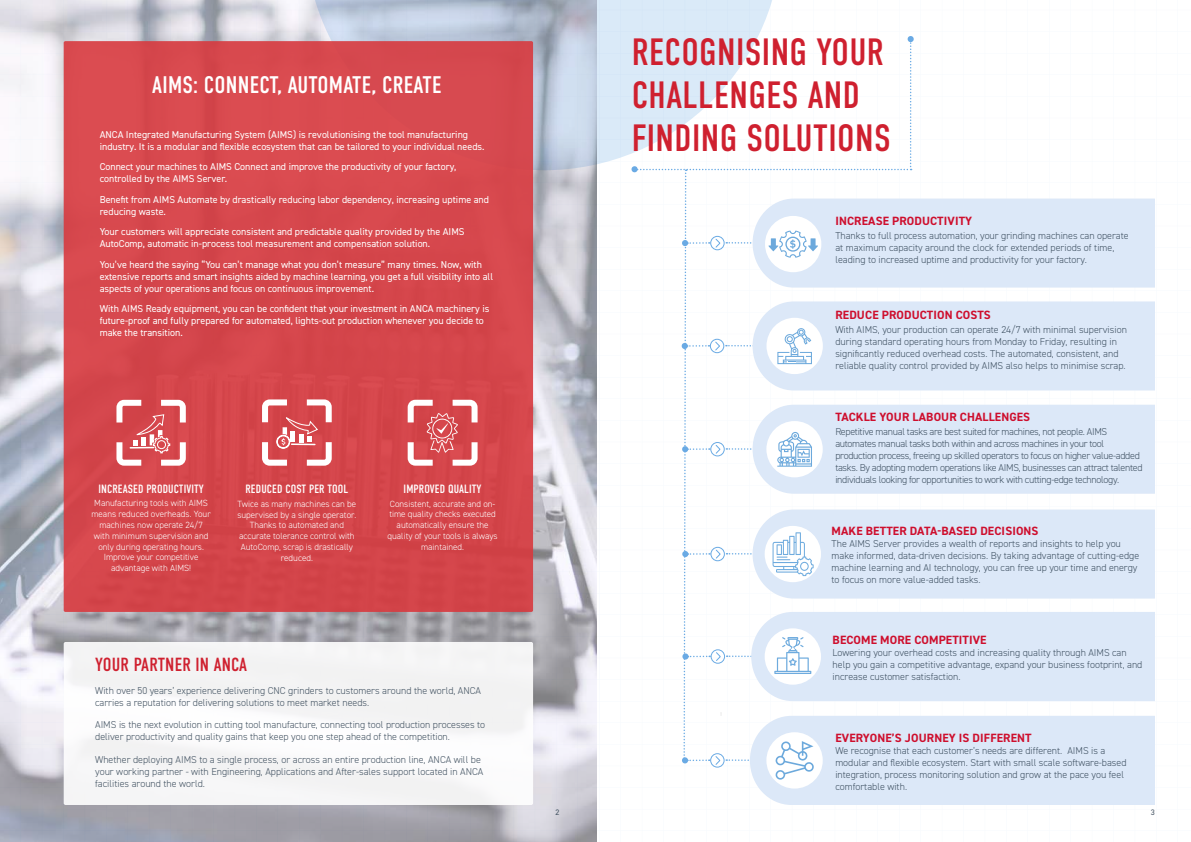
<style>
.page{position:relative;width:1191px;height:842px;background:#fff}
.page>*{position:absolute;margin:0;border:0;box-sizing:border-box;transform-origin:0 0}
.t1{font:38px/42.8px "DIN Condensed";letter-spacing:.01em;color:#cf202f}
.t2{font:24px "DIN Condensed";letter-spacing:.01em;color:#fff}
.t3{font:19px "DIN Condensed";letter-spacing:.01em;color:#cf202f}
.t4{font:700 12px "DIN2014";letter-spacing:.01em;color:#ce0e2d}
.t5{font:12px "DIN Condensed";letter-spacing:.01em;color:#fff}
.t6{font:300 10px/12px "DIN2014";color:#415364}
.t7{font:10px/12px "DIN2014";color:#fff}
.t8{font:300 10px/12px "DIN2014";color:#445463}
.t9{font:300 10px/12px "DIN2014";letter-spacing:-.03em;color:#415364}
.t10{font:300 9px/10.8px "DIN2014";color:#fff;text-align:center}
.t11{font:8px "DIN2014";color:#445463}
</style>
<div class="page">
<img style="left:0;top:0;width:596px;height:842px">
<svg style="left:305px;top:0;width:467px;height:170px;background:#c6d3e3"></svg>
<div style="left:64px;top:41px;width:469px;height:571px;background:#d6474c;border-radius:2px"></div>
<div style="left:64px;top:642px;width:469px;height:163px;background:#f5f5f5;border-radius:2px"></div>
<svg style="left:631px;top:36px;width:524px;height:769px"></svg>
<svg style="left:408px;top:400px;width:69px;height:66px"></svg>
<svg style="left:116px;top:400px;width:70px;height:66px"></svg>
<hr style="left:130px;top:447px;width:24px;height:2px;background:#fff">
<svg style="left:262px;top:399px;width:70px;height:67px"></svg>
<h2 class="t2" style="left:152px;top:72px;width:291px">AIMS: CONNECT, AUTOMATE, CREATE</h2>
<p class="t7" style="left:100px;top:128px;width:386px">ANCA Integrated Manufacturing System (AIMS) is revolutionising the tool manufacturing industry. It is a modular and flexible ecosystem that can be tailored to your individual needs.</p>
<p class="t7" style="left:100px;top:161px;width:358px">Connect your machines to AIMS Connect and improve the productivity of your factory, controlled by the AIMS Server.</p>
<p class="t7" style="left:100px;top:193px;width:391px">Benefit from AIMS Automate by drastically reducing labor dependency, increasing uptime and reducing waste.</p>
<p class="t7" style="left:100px;top:226px;width:366px">Your customers will appreciate consistent and predictable quality provided by the AIMS<br>AutoComp, automatic in-process tool measurement and compensation solution.</p>
<p class="t7" style="left:100px;top:258px;width:395px">You’ve heard the saying “You can’t manage what you don’t measure” many times. Now, with extensive reports and smart insights aided by machine learning, you get a full visibility into all aspects of your operations and focus on continuous improvement.</p>
<p class="t7" style="left:100px;top:303px;width:391px">With AIMS Ready equipment, you can be confident that your investment in ANCA machinery is future-proof and fully prepared for automated, lights-out production whenever you decide to make the transition.</p>
<p class="t5" style="left:98px;top:482px;width:107px">INCREASED PRODUCTIVITY</p>
<p class="t10" style="left:91px;top:498px;width:121px">Manufacturing tools with AIMS means reduced overheads. Your machines now operate 24/7 with minimum supervision and only during operating hours.<br>Improve your competitive advantage with AIMS!</p>
<p class="t5" style="left:245px;top:482px;width:104px">REDUCED COST PER TOOL</p>
<p class="t10" style="left:237px;top:498px;width:120px">Twice as many machines can be supervised by a single operator.<br>Thanks to automated and accurate tolerance control with<br>AutoComp, scrap is drastically reduced.</p>
<p class="t5" style="left:403px;top:482px;width:79px">IMPROVED QUALITY</p>
<p class="t10" style="left:387px;top:498px;width:112px">Consistent, accurate and on&shy;time quality checks executed automatically ensure the quality of your tools is always maintained.</p>
<h3 class="t3" style="left:95px;top:653px;width:153px">YOUR PARTNER IN ANCA</h3>
<p class="t8" style="left:95px;top:684px;width:387px">With over 50 years’ experience delivering CNC grinders to customers around the world, ANCA carries a reputation for delivering solutions to meet market needs.</p>
<p class="t8" style="left:95px;top:719px;width:391px">AIMS is the next evolution in cutting tool manufacture, connecting tool production processes to deliver productivity and quality gains that keep you one step ahead of the competition.</p>
<p class="t8" style="left:95px;top:753px;width:390px">Whether deploying AIMS to a single process, or across an entire production line, ANCA will be your working partner - with Engineering, Applications and After-sales support located in ANCA facilities around the world.</p>
<h1 class="t1" style="left:631px;top:32px;width:260px">RECOGNISING YOUR<br>CHALLENGES AND<br>FINDING SOLUTIONS</h1>
<p class="t4" style="left:835px;top:213px;width:138px">INCREASE PRODUCTIVITY</p>
<p class="t6" style="left:835px;top:230px;width:295px">Thanks to full process automation, your grinding machines can operate at maximum capacity around the clock for extended periods of time, leading to increased uptime and productivity for your factory.</p>
<p class="t4" style="left:835px;top:307px;width:157px">REDUCE PRODUCTION COSTS</p>
<p class="t6" style="left:835px;top:324px;width:293px">With AIMS, your production can operate 24/7 with minimal supervision during standard operating hours from Monday to Friday, resulting in significantly reduced overhead costs. The automated, consistent, and reliable quality control provided by AIMS also helps to minimise scrap.</p>
<p class="t4" style="left:835px;top:408px;width:196px">TACKLE YOUR LABOUR CHALLENGES</p>
<p class="t9" style="left:835px;top:425px;width:309px">Repetitive manual tasks are best suited for machines, not people. AIMS automates manual tasks both within and across machines in your tool production process, freeing up skilled operators to focus on higher value-added tasks. By adopting modern operations like AIMS, businesses can attract talented individuals looking for opportunities to work with cutting-edge technology.</p>
<p class="t4" style="left:831px;top:523px;width:208px">MAKE BETTER DATA-BASED DECISIONS</p>
<p class="t6" style="left:831px;top:538px;width:309px">The AIMS Server provides a wealth of reports and insights to help you make informed, data-driven decisions. By taking advantage of cutting-edge machine learning and AI technology, you can free up your time and energy to focus on more value-added tasks.</p>
<p class="t4" style="left:832px;top:632px;width:155px">BECOME MORE COMPETITIVE</p>
<p class="t6" style="left:832px;top:647px;width:311px">Lowering your overhead costs and increasing quality through AIMS can help you gain a competitive advantage, expand your business footprint, and increase customer satisfaction.</p>
<p class="t4" style="left:835px;top:729px;width:198px">EVERYONE’S JOURNEY IS DIFFERENT</p>
<p class="t6" style="left:835px;top:744px;width:293px">We recognise that each customer’s needs are different. AIMS is a modular and flexible ecosystem. Start with small scale software-based integration, process monitoring solution and grow at the pace you feel comfortable with.</p>
<p class="t11" style="left:555px;top:808px;width:5px">2</p>
<p class="t11" style="left:1151px;top:808px;width:5px">3</p>
</div>
